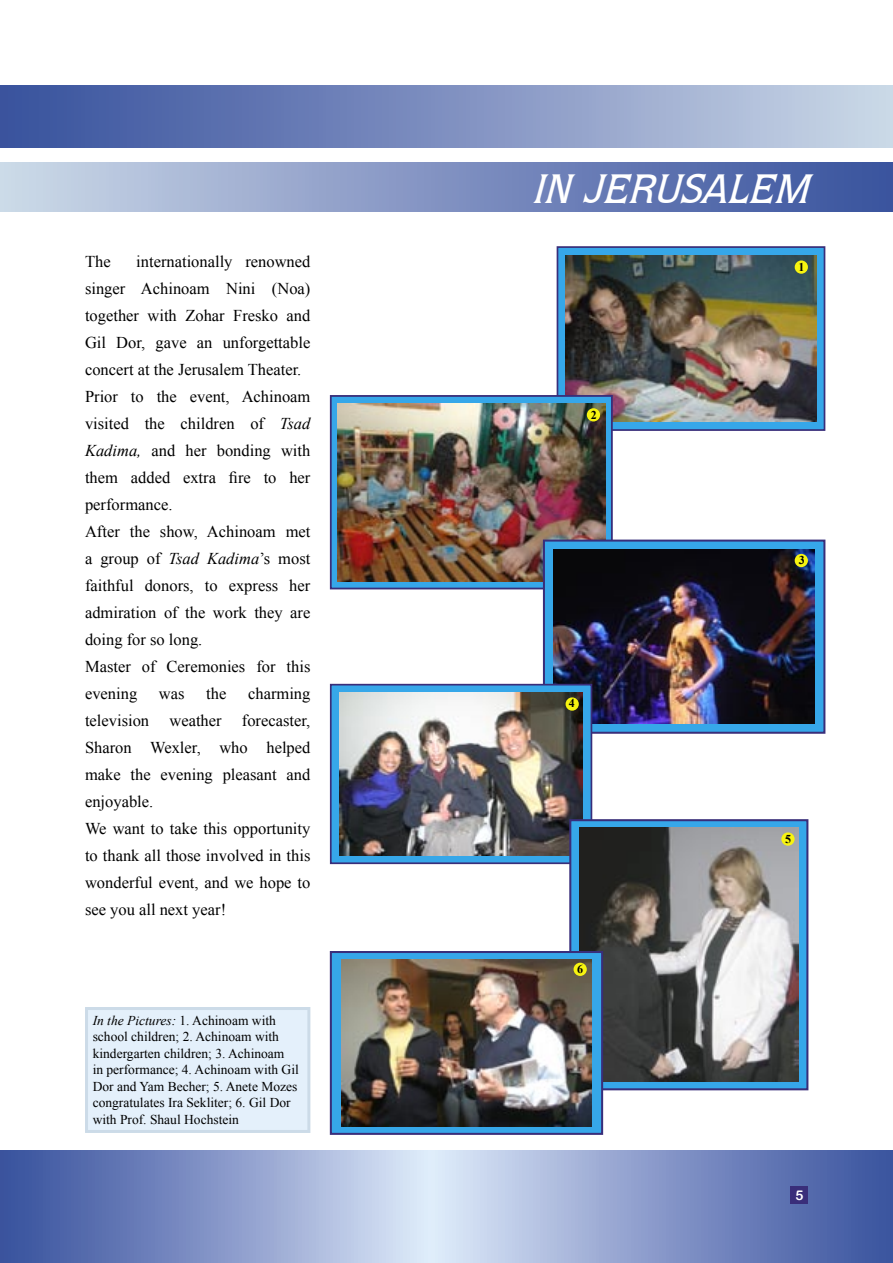
<style>
.page{position:relative;width:893px;height:1263px;background:#fff}
.page>*{position:absolute;margin:0;border:0;box-sizing:border-box;transform-origin:0 0}
.BodyText{font:italic 500 41.55px "Quorum IT Cby BT";color:#fff}
.BodyText-2{font:16.5px/27px "Times New Roman";color:#000;text-align:justify}
.BodyText-3{font:13.5px/16.5px "Times New Roman";color:#000}
.t1{font:13.5px "Arial Rounded MT Bold";color:#fff}
.BodyText-4{font:700 12px "Times New Roman";color:#000}
.s1{font-style:italic}
</style>
<div class="page">
<div style="left:0;top:162px;width:893px;height:49px;background:linear-gradient(to right,#ccd8e8,#374f9c)"></div>
<div style="left:0;top:85px;width:893px;height:63px;background:linear-gradient(to right,#364e9c,#cbd6e7)"></div>
<svg style="left:0;top:1150px;width:893px;height:113px"></svg>
<div style="left:557px;top:247px;width:267px;height:183px;background:#36a7e9"></div>
<div style="left:557px;top:246px;width:268px;height:185px;border:2px solid #392e7a"></div>
<img style="left:566px;top:255px;width:250px;height:166px">
<div style="left:331px;top:396px;width:281px;height:192px;background:#36a7e9"></div>
<div style="left:330px;top:395px;width:283px;height:194px;border:2px solid #392e7a"></div>
<img style="left:337px;top:403px;width:268px;height:178px">
<div style="left:544px;top:541px;width:280px;height:192px;background:#36a7e9"></div>
<div style="left:543px;top:540px;width:282px;height:194px;border:2px solid #392e7a"></div>
<img style="left:553px;top:550px;width:262px;height:174px">
<div style="left:331px;top:685px;width:260px;height:178px;background:#36a7e9"></div>
<div style="left:330px;top:684px;width:262px;height:180px;border:2px solid #392e7a"></div>
<img style="left:339px;top:693px;width:244px;height:162px">
<div style="left:570px;top:820px;width:237px;height:269px;background:#36a7e9"></div>
<div style="left:569px;top:819px;width:239px;height:271px;border:2px solid #392e7a"></div>
<div style="left:87px;top:1008px;width:222px;height:123px;background:#e4f0fb"></div>
<div style="left:85px;top:1007px;width:225px;height:126px;border:3px solid #ccdbe8"></div>
<div style="left:791px;top:1186px;width:17px;height:17px;background:#392e7a"></div>
<img style="left:579px;top:828px;width:220px;height:254px">
<div style="left:331px;top:952px;width:271px;height:182px;background:#36a7e9"></div>
<div style="left:330px;top:951px;width:273px;height:184px;border:2px solid #392e7a"></div>
<img style="left:341px;top:959px;width:251px;height:167px">
<div style="left:795px;top:554px;width:13px;height:13px;background:#f7f410;border-radius:50%"></div>
<div style="left:795px;top:260px;width:13px;height:14px;background:#f7f410;border-radius:50%"></div>
<div style="left:587px;top:408px;width:13px;height:13px;background:#f7f410;border-radius:50%"></div>
<div style="left:566px;top:697px;width:13px;height:14px;background:#f7f410;border-radius:50%"></div>
<div style="left:781px;top:832px;width:14px;height:14px;background:#f7f410;border-radius:50%"></div>
<div style="left:574px;top:963px;width:13px;height:13px;background:#f7f410;border-radius:50%"></div>
<p class="BodyText-2" style="left:85px;top:247px;width:227px;text-indent:51px">internationally renowned singer Achinoam Nini (Noa) together with Zohar Fresko and Gil Dor, gave an unforgettable concert at the Jerusalem Theater.</p>
<p class="BodyText-2" style="left:85px;top:382px;width:227px">Prior to the event, Achinoam visited the children of <span class="s1">Tsad Kadima,</span> and her bonding with them added extra fire to her performance.</p>
<p class="BodyText-2" style="left:85px;top:517px;width:227px">After the show, Achinoam met a group of <span class="s1">Tsad Kadima</span>’s most faithful donors, to express her admiration of the work they are doing for so long.</p>
<p class="BodyText-2" style="left:85px;top:652px;width:227px">Master of Ceremonies for this evening</p>
<p class="BodyText-2" style="left:85px;top:247px;width:27px">The</p>
<p class="BodyText-2" style="left:85px;top:679px;width:227px;text-indent:163px">charming television weather forecaster, Sharon Wexler, who helped make the evening pleasant and enjoyable.</p>
<p class="BodyText-2" style="left:85px;top:814px;width:227px">We want to take this opportunity to thank all those involved in this wonderful event, and we hope to see you all next year!</p>
<p class="BodyText-2" style="left:159px;top:679px;width:27px">was</p>
<p class="BodyText-2" style="left:206px;top:679px;width:22px">the</p>
<p class="BodyText-3" style="left:93px;top:1012px;width:193px"><span class="s1">In the Pictures:</span> 1. Achinoam with school children; 2. Achinoam with kindergarten children; 3. Achinoam</p>
<p class="BodyText-3" style="left:93px;top:1061px;width:208px">in performance; 4. Achinoam with Gil Dor and Yam Becher; 5. Anete Mozes congratulates Ira Sekliter; 6. Gil Dor with Prof. Shaul Hochstein</p>
<p class="BodyText" style="left:531px;top:163px;width:291px">IN JERUSALEM</p>
<p class="BodyText-4" style="left:591px;top:406px;width:8px">2</p>
<p class="BodyText-4" style="left:569px;top:695px;width:8px">4</p>
<p class="BodyText-4" style="left:577px;top:961px;width:8px">6</p>
<p class="BodyText-4" style="left:799px;top:259px;width:7px">1</p>
<p class="BodyText-4" style="left:799px;top:552px;width:7px">3</p>
<p class="BodyText-4" style="left:785px;top:830px;width:7px">5</p>
<p class="t1" style="left:795px;top:1187px;width:10px">5</p>
</div>
